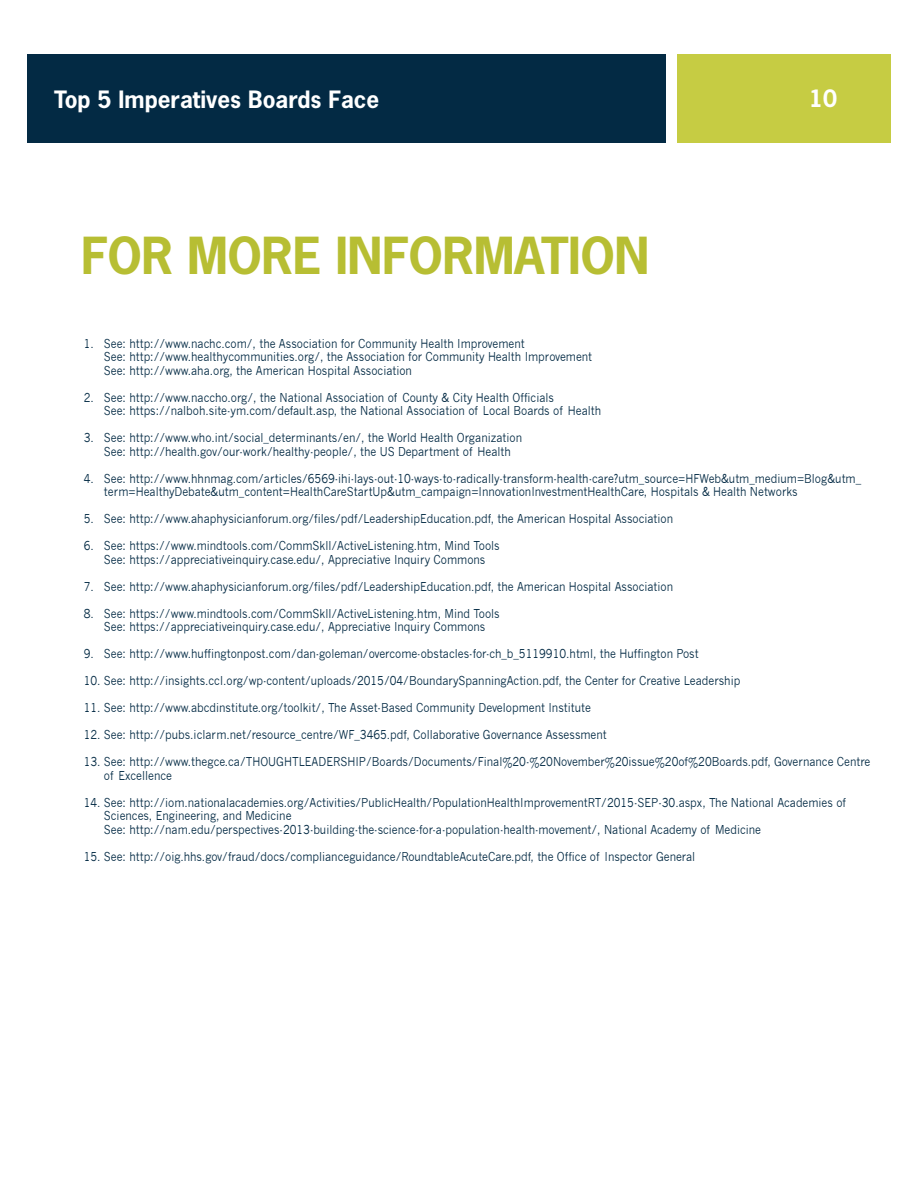
<style>
.page{position:relative;width:918px;height:1188px;background:#fff}
.page>*{position:absolute;margin:0;border:0;box-sizing:border-box;transform-origin:0 0}
.t1{font:700 48px "News Gothic";letter-spacing:-.01em;color:#b7be33}
.t2{font:700 22.5px "News Gothic";color:#fff}
.t3{font:12px/13.5px "News Gothic";color:#032a44;scale:.9 1}
</style>
<div class="page">
<div style="left:0;top:54px;width:666px;height:89px;background:#032a44"></div>
<div style="left:677px;top:54px;width:241px;height:89px;background:#c6cc43"></div>
<div style="left:0;top:0;width:27px;height:1188px;background:#fff"></div>
<div style="left:891px;top:0;width:27px;height:1188px;background:#fff"></div>
<h2 class="t2" style="left:54px;top:85px;width:327px">Top 5 Imperatives Boards Face</h2>
<h2 class="t2" style="left:809px;top:84px;width:29px">10</h2>
<h1 class="t1" style="left:81px;top:224px;width:570px">FOR MORE INFORMATION</h1>
<p class="t3" style="left:104px;top:337px;width:544px;text-indent:-20px">1. See: http://www.nachc.com/, the Association for Community Health Improvement<br>See: http://www.healthycommunities.org/, the Association for Community Health Improvement<br>See: http://www.aha.org, the American Hospital Association</p>
<p class="t3" style="left:104px;top:391px;width:554px;text-indent:-20px">2. See: http://www.naccho.org/, the National Association of County &amp; City Health Officials<br>See: https://nalboh.site-ym.com/default.asp, the National Association of Local Boards of Health</p>
<p class="t3" style="left:104px;top:431px;width:466px;text-indent:-20px">3. See: http://www.who.int/social_determinants/en/, the World Health Organization<br>See: http://health.gov/our-work/healthy-people/, the US Department of Health</p>
<p class="t3" style="left:104px;top:472px;width:843px;text-indent:-20px">4. See: http://www.hhnmag.com/articles/6569-ihi-lays-out-10-ways-to-radically-transform-health-care?utm_source=HFWeb&amp;utm_medium=Blog&amp;utm_ term=HealthyDebate&amp;utm_content=HealthCareStartUp&amp;utm_campaign=InnovationInvestmentHealthCare, Hospitals &amp; Health Networks</p>
<p class="t3" style="left:84px;top:512px;width:657px">5. See: http://www.ahaphysicianforum.org/files/pdf/LeadershipEducation.pdf, the American Hospital Association</p>
<p class="t3" style="left:84px;top:539px;width:464px;text-align:center">6. See: https://www.mindtools.com/CommSkll/ActiveListening.htm, Mind Tools<br>See: https://appreciativeinquiry.case.edu/, Appreciative Inquiry Commons</p>
<p class="t3" style="left:84px;top:580px;width:657px">7. See: http://www.ahaphysicianforum.org/files/pdf/LeadershipEducation.pdf, the American Hospital Association</p>
<p class="t3" style="left:84px;top:607px;width:464px;text-align:center">8. See: https://www.mindtools.com/CommSkll/ActiveListening.htm, Mind Tools<br>See: https://appreciativeinquiry.case.edu/, Appreciative Inquiry Commons</p>
<p class="t3" style="left:84px;top:647px;width:685px">9. See: http://www.huffingtonpost.com/dan-goleman/overcome-obstacles-for-ch_b_5119910.html, the Huffington Post</p>
<p class="t3" style="left:84px;top:674px;width:731px">10. See: http://insights.ccl.org/wp-content/uploads/2015/04/BoundarySpanningAction.pdf, the Center for Creative Leadership</p>
<p class="t3" style="left:84px;top:701px;width:565px">11. See: http://www.abcdinstitute.org/toolkit/, The Asset-Based Community Development Institute</p>
<p class="t3" style="left:84px;top:728px;width:583px">12. See: http://pubs.iclarm.net/resource_centre/WF_3465.pdf, Collaborative Governance Assessment</p>
<p class="t3" style="left:104px;top:755px;width:853px;text-indent:-20px">13. See: http://www.thegce.ca/THOUGHTLEADERSHIP/Boards/Documents/Final%20-%20November%20issue%20of%20Boards.pdf, Governance Centre of Excellence</p>
<p class="t3" style="left:104px;top:796px;width:826px;text-indent:-20px">14. See: http://iom.nationalacademies.org/Activities/PublicHealth/PopulationHealthImprovementRT/2015-SEP-30.aspx, The National Academies of<br>Sciences, Engineering, and Medicine<br>See: http://nam.edu/perspectives-2013-building-the-science-for-a-population-health-movement/, National Academy of Medicine</p>
<p class="t3" style="left:84px;top:850px;width:681px">15. See: http://oig.hhs.gov/fraud/docs/complianceguidance/RoundtableAcuteCare.pdf, the Office of Inspector General</p>
</div>
